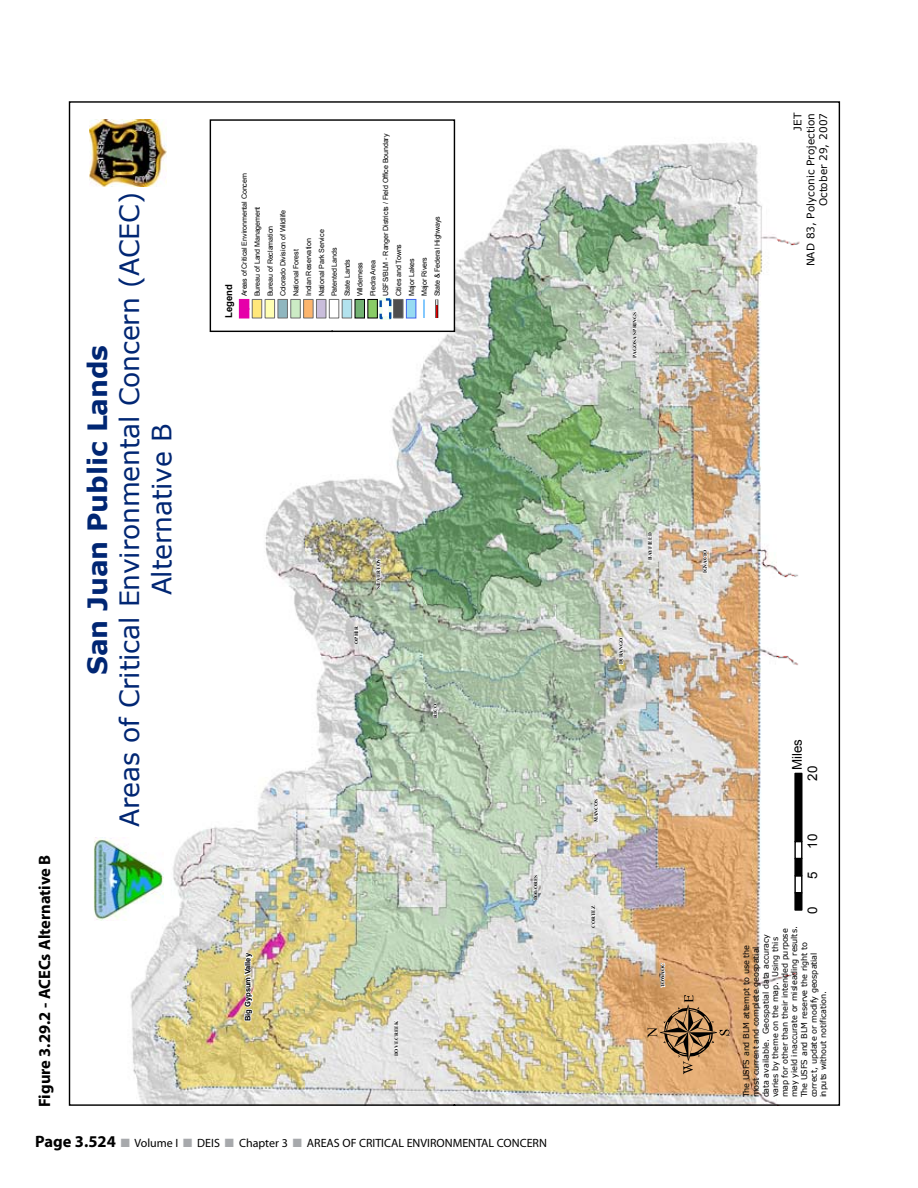
<style>
.page{position:relative;width:918px;height:1188px;background:#fff}
.page>*{position:absolute;margin:0;border:0;box-sizing:border-box;transform-origin:0 0}
.t1{font:26.7px/32.4px "Verdana";letter-spacing:-.005em;color:#002673;text-align:center}
.t2{font:700 26.7px "Verdana";letter-spacing:-.005em;color:#002673}
.t3{font:700 16.5px "Myriad Pro";color:#000}
.t4{font:13.35px "Arial";letter-spacing:-.015em;color:#000}
.t5{font:12px "Myriad Pro";color:#000}
.t6{font:10.5px/12.9px "Verdana";color:#000;text-align:right}
.t7{font:700 9.45px "Arial";letter-spacing:-.01em;color:#000}
.t8{font:8.1px/9.6px "Verdana";letter-spacing:-.015em;color:#000}
.t9{font:700 7.65px "Arial";letter-spacing:-.03em;color:#000}
.t10{font:7.2px/12.9px "Arial";letter-spacing:-.025em;color:#000}
.t11{font:700 5.25px "Times New Roman";color:#000}
.t12{font:700 5.25px "Times New Roman";letter-spacing:-.02em;color:#000}
.s1{font-weight:700;font-size:16.5px}
.s2{color:#a7a9ac}
</style>
<div class="page">
<img style="left:68px;top:101px;width:773px;height:1005px">
<svg style="left:648px;top:995px;width:81px;height:79px;background:#be8f60"></svg>
<div style="left:795px;top:893px;width:7px;height:17px;background:#000"></div>
<div style="left:794px;top:892px;width:9px;height:19px;border:1px solid #000"></div>
<div style="left:794px;top:875px;width:9px;height:19px;border:1px solid #000"></div>
<div style="left:795px;top:859px;width:7px;height:17px;background:#000"></div>
<div style="left:794px;top:858px;width:9px;height:18px;border:1px solid #000"></div>
<div style="left:794px;top:841px;width:9px;height:18px;border:1px solid #000"></div>
<div style="left:795px;top:773px;width:7px;height:68px;background:#000"></div>
<div style="left:794px;top:773px;width:9px;height:69px;border:1px solid #000"></div>
<svg style="left:209px;top:119px;width:247px;height:214px"></svg>
<img style="left:90px;top:120px;width:77px;height:67px">
<img style="left:94px;top:837px;width:69px;height:84px">
<h2 class="t3" style="left:34px;top:1107px;width:254px;rotate:-90deg">Figure 3.29.2 - ACECs Alternative B</h2>
<h1 class="t2" style="left:81px;top:675px;width:331px;rotate:-90deg">San Juan Public Lands</h1>
<h1 class="t1" style="left:112px;top:827px;width:636px;rotate:-90deg">Areas of Critical Environmental Concern (ACEC)<br>Alternative B</h1>
<p class="t10" style="left:238px;top:296px;width:164px;rotate:-90deg">Areas of Critical Environmental Concern<br>Bureau of Land Management<br>Bureau of Reclamation<br>Colorado Division of Wildlife<br>National Forest<br>Indian Reservation<br>National Park Service<br>Patented Lands<br>State Lands<br>Wilderness<br>Piedra Area<br>USFS/BLM - Ranger Districts / Field Office Boundary<br>Cities and Towns<br>Major Lakes<br>Major Rivers<br>State &amp; Federal Highways</p>
<h3 class="t7" style="left:223px;top:318px;width:35px;rotate:-90deg">Legend</h3>
<p class="t11" style="left:354px;top:308px;width:23px;rotate:-90deg">CREEDE</p>
<p class="t9" style="left:243px;top:1021px;width:69px;rotate:-90deg">Big Gypsum Valley</p>
<p class="t11" style="left:353px;top:644px;width:19px;rotate:-90deg">OPHIR</p>
<p class="t12" style="left:375px;top:589px;width:32px;rotate:-90deg">SILVERTON</p>
<p class="t11" style="left:432px;top:718px;width:15px;rotate:-90deg">RICO</p>
<p class="t11" style="left:393px;top:1056px;width:37px;rotate:-90deg">DOVE CREEK</p>
<p class="t11" style="left:532px;top:900px;width:27px;rotate:-90deg">DOLORES</p>
<h3 class="t5" style="left:35px;top:1136px;width:513px"><span class="s1">Page 3.524</span> <span class="s2">■</span> Volume I <span class="s2">■</span> DEIS <span class="s2">■</span> Chapter 3 <span class="s2">■</span> AREAS OF CRITICAL ENVIRONMENTAL CONCERN</h3>
<p class="t11" style="left:631px;top:358px;width:47px;rotate:-90deg">PAGOSA SPRINGS</p>
<h3 class="t6" style="left:791px;top:266px;width:155px;rotate:-90deg">JET<br>NAD 83, Polyconic Projection<br>October 29, 2007</h3>
<p class="t11" style="left:646px;top:560px;width:29px;rotate:-90deg">BAYFIELD</p>
<p class="t11" style="left:617px;top:664px;width:28px;rotate:-90deg">DURANGO</p>
<p class="t11" style="left:593px;top:822px;width:24px;rotate:-90deg">MANCOS</p>
<p class="t11" style="left:590px;top:928px;width:24px;rotate:-90deg">CORTEZ</p>
<p class="t11" style="left:659px;top:987px;width:26px;rotate:-90deg">TOWAOC</p>
<p class="t11" style="left:702px;top:573px;width:25px;rotate:-90deg">IGNACIO</p>
<h3 class="t4" style="left:788px;top:770px;width:32px;rotate:-90deg">Miles</h3>
<h3 class="t4" style="left:804px;top:781px;width:16px;rotate:-90deg">20</h3>
<h3 class="t4" style="left:804px;top:849px;width:16px;rotate:-90deg">10</h3>
<h3 class="t4" style="left:804px;top:879px;width:9px;rotate:-90deg">5</h3>
<h3 class="t4" style="left:804px;top:914px;width:9px;rotate:-90deg">0</h3>
<p class="t8" style="left:741px;top:1097px;width:173px;rotate:-90deg">The USFS and BLM attempt to use the most current and complete geospatial<br>data available. Geospatial data accuracy varies by theme on the map. Using this map for other than their intended purpose may yield inaccurate or misleading results.<br>The USFS and BLM reserve the right to correct, update or modify geospatial<br>inputs without notification.</p>
</div>
